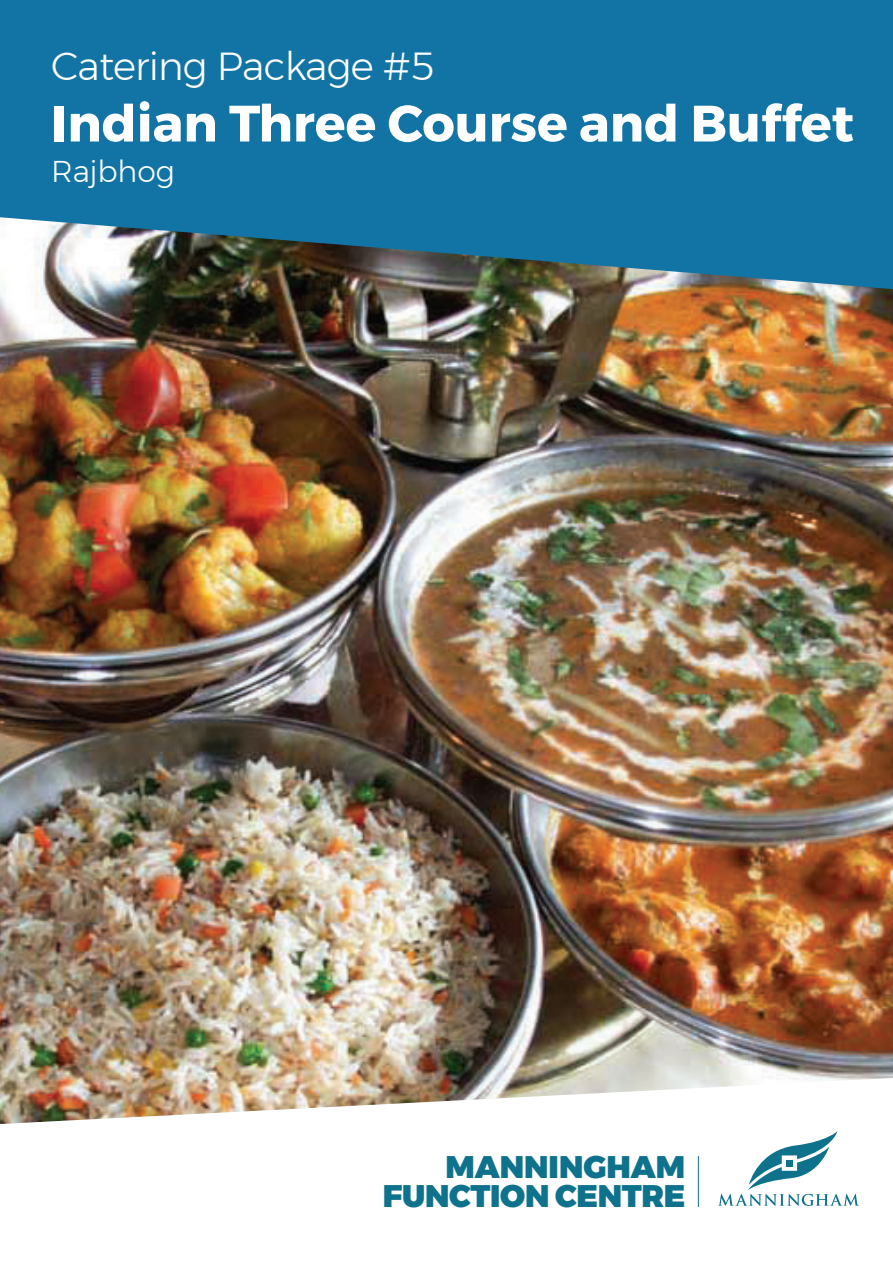
<style>
.page{position:relative;width:893px;height:1263px;background:#fff}
.page>*{position:absolute;margin:0;border:0;box-sizing:border-box;transform-origin:0 0}
.t1{font:700 51px "Montserrat";color:#fff}
.t2{font:300 39px "Montserrat";letter-spacing:-.02em;color:#fff}
.Image{font:900 31.2px/29.1px "Montserrat";letter-spacing:-.01em;color:#0f728c;text-align:right}
.t3{font:300 30px "Montserrat";color:#fff}
</style>
<div class="page">
<img style="left:0;top:289px;width:893px;height:789px">
<svg style="left:0;top:0;width:893px;height:289px;fill:#1274a5"></svg>
<svg style="left:0;top:1078px;width:889px;height:129px"></svg>
<svg style="left:718px;top:1131px;width:141px;height:75px"></svg>
<div style="left:786px;top:1159px;width:7px;height:7px;background:#0f728c"></div>
<hr style="left:698px;top:1156px;width:1px;height:51px;background:#0f728c">
<p class="t2" style="left:51px;top:37px;width:384px">Catering Package #5</p>
<p class="t1" style="left:51px;top:82px;width:804px">Indian Three Course and Buffet</p>
<p class="t3" style="left:51px;top:149px;width:125px">Rajbhog</p>
<p class="Image" style="left:383px;top:1152px;width:304px">MANNINGHAM<br>FUNCTION CENTRE</p>
</div>
